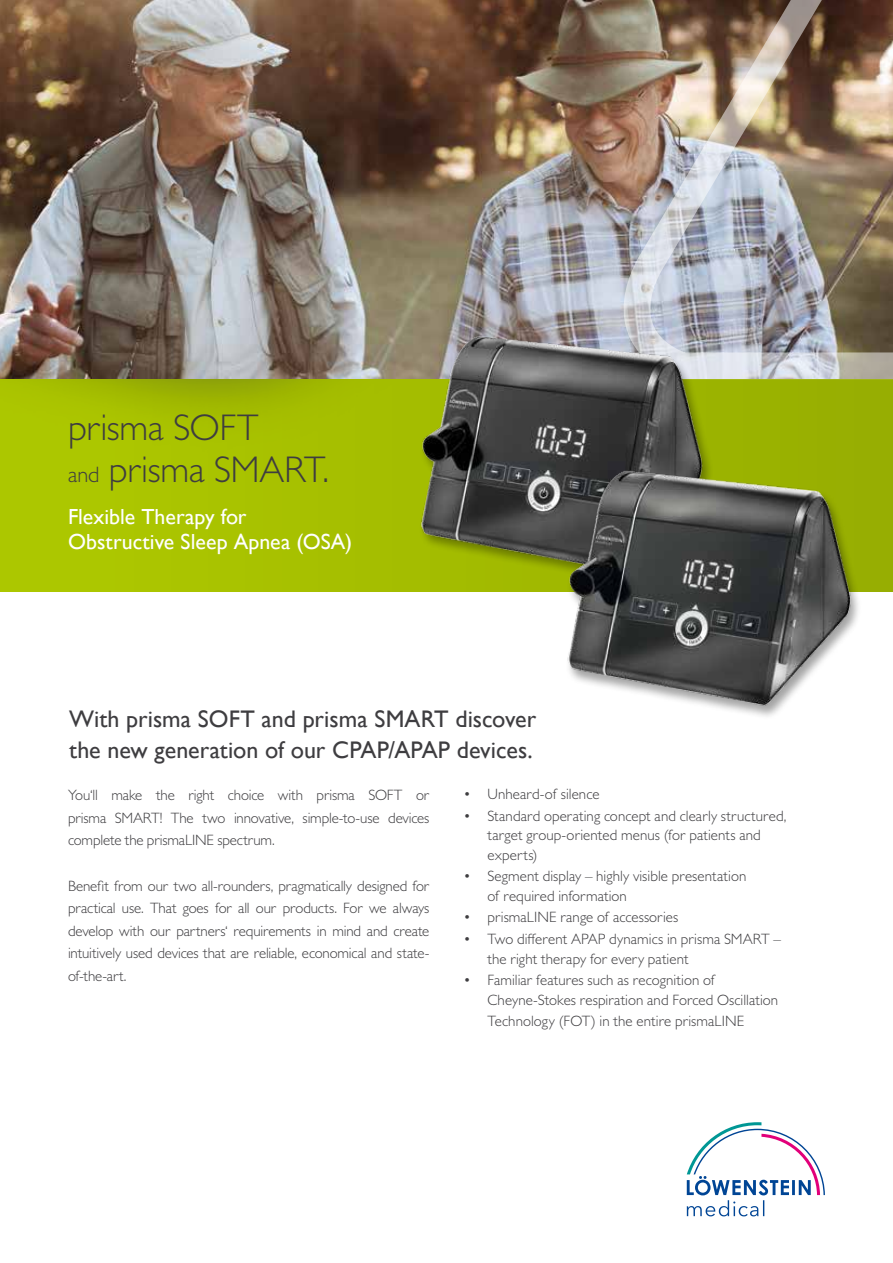
<style>
.page{position:relative;width:893px;height:1263px;background:#fff}
.page>*{position:absolute;margin:0;border:0;box-sizing:border-box;transform-origin:0 0}
.t1{font:300 37.35px/42px "Gill Sans MT Pro";letter-spacing:-.005em;color:#3e3d40}
.t2{font:24px/31.5px "Gill Sans";color:#3e3d40}
.t3{font:21.9px/25.2px "Gill Sans";color:#fff}
.t4{font:300 15px/22.5px "Gill Sans MT Pro";letter-spacing:.005em;color:#3e3d40}
.s1{font-size:22.35px}
</style>
<div class="page">
<img style="left:0;top:378px;width:893px;height:213px">
<img style="left:0;top:0;width:622px;height:378px">
<img style="left:622px;top:0;width:271px;height:381px">
<img style="left:402px;top:325px;width:323px;height:267px">
<div style="left:565px;top:470px;width:297px;height:250px;background:#000;opacity:.36"></div>
<img style="left:545px;top:466px;width:314px;height:248px">
<svg style="left:687px;top:1122px;width:138px;height:94px"></svg>
<h1 class="t1" style="left:68px;top:406px;width:263px">prisma SOFT<br><span class="s1">and</span> prisma SMART.</h1>
<h3 class="t3" style="left:68px;top:505px;width:286px">Flexible Therapy for<br>Obstructive Sleep Apnea (OSA)</h3>
<h2 class="t2" style="left:69px;top:703px;width:469px">With prisma SOFT and prisma SMART discover the new generation of our CPAP/APAP devices.</h2>
<p class="t4" style="left:463px;top:782px;width:138px">• Unheard-of silence</p>
<p class="t4" style="left:487px;top:806px;width:300px;line-height:19.5px;text-indent:-24px">• Standard operating concept and clearly structured, target group-oriented menus (for patients and experts)</p>
<p class="t4" style="left:487px;top:866px;width:260px;line-height:19.5px;text-indent:-24px">• Segment display – highly visible presentation of required information</p>
<p class="t4" style="left:463px;top:906px;width:216px">• prismaLINE range of accessories</p>
<p class="t4" style="left:487px;top:929px;width:295px;line-height:19.5px;text-indent:-24px">• Two different APAP dynamics in prisma SMART – the right therapy for every patient</p>
<p class="t4" style="left:487px;top:970px;width:292px;line-height:19.5px;text-indent:-24px">• Familiar features such as recognition of<br>Cheyne-Stokes respiration and Forced Oscillation</p>
<p class="t4" style="left:487px;top:1009px;width:258px">Technology (FOT) in the entire prismaLINE</p>
<p class="t4" style="left:68px;top:784px;width:363px;text-align:justify">You‘ll make the right choice with prisma SOFT or prisma SMART! The two innovative, simple-to-use devices complete the prismaLINE spectrum.</p>
<p class="t4" style="left:68px;top:874px;width:363px;text-align:justify">Benefit from our two all-rounders, pragmatically designed for practical use. That goes for all our products. For we always develop with our partners‘ requirements in mind and create intuitively used devices that are reliable, economical and state&shy;of-the-art.</p>
</div>
